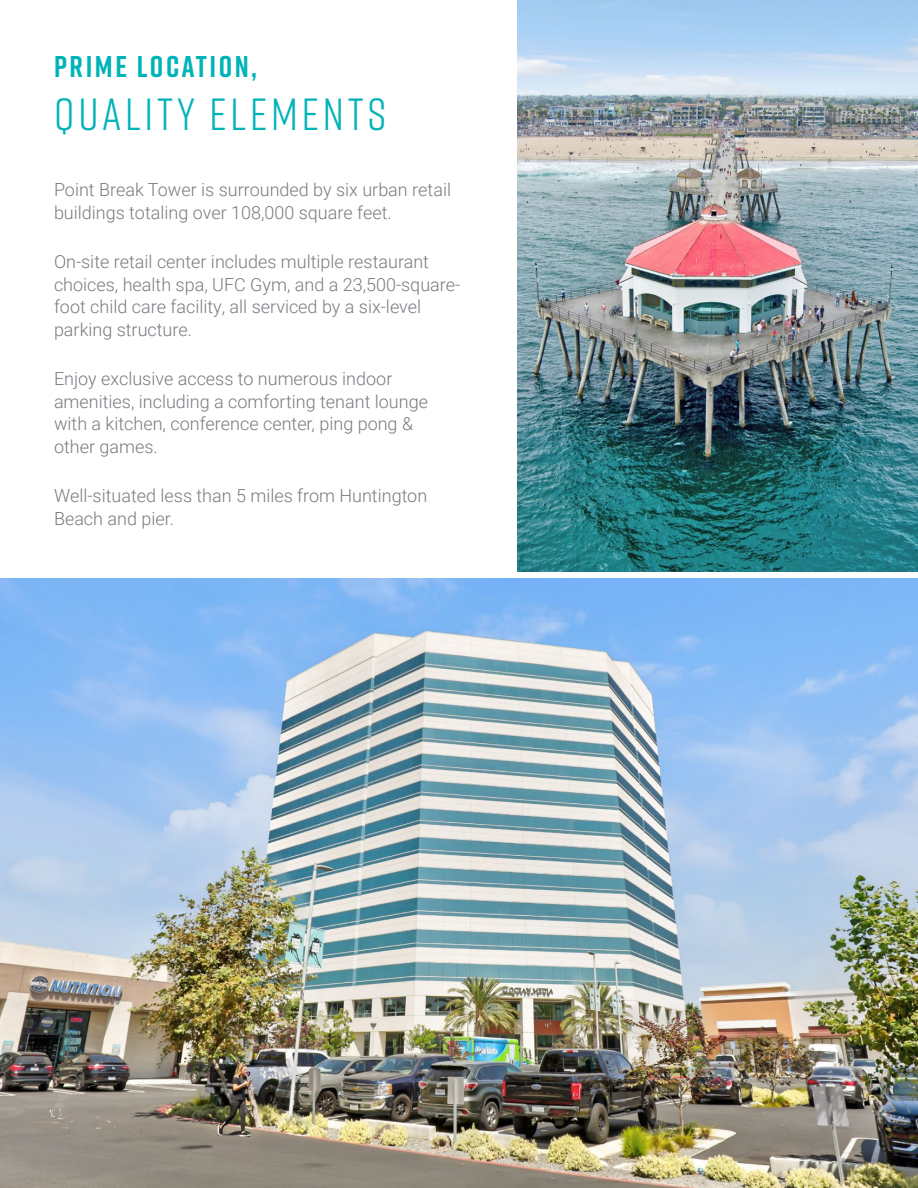
<style>
.page{position:relative;width:918px;height:1188px;background:#fff}
.page>*{position:absolute;margin:0;border:0;box-sizing:border-box;transform-origin:0 0}
.t1{font:45px "Rift";letter-spacing:.085em;color:#00b3b8}
.t2{font:700 30px "Rift";letter-spacing:.085em;color:#00b3b8}
.t3{font:300 18px/22.5px "Roboto";color:#7a7b82}
</style>
<div class="page">
<img style="left:0;top:578px;width:918px;height:610px">
<img style="left:517px;top:0;width:401px;height:571px">
<h2 class="t2" style="left:54px;top:45px;width:204px">PRIME LOCATION,</h2>
<h1 class="t1" style="left:54px;top:83px;width:334px">QUALITY ELEMENTS</h1>
<p class="t3" style="left:54px;top:178px;width:399px">Point Break Tower is surrounded by six urban retail buildings totaling over 108,000 square feet.</p>
<p class="t3" style="left:54px;top:250px;width:408px">On-site retail center includes multiple restaurant choices, health spa, UFC Gym, and a 23,500-square&shy;foot child care facility, all serviced by a six-level parking structure.</p>
<p class="t3" style="left:54px;top:367px;width:376px">Enjoy exclusive access to numerous indoor amenities, including a comforting tenant lounge with a kitchen, conference center, ping pong &amp; other games.</p>
<p class="t3" style="left:54px;top:484px;width:375px">Well-situated less than 5 miles from Huntington<br>Beach and pier.</p>
</div>
